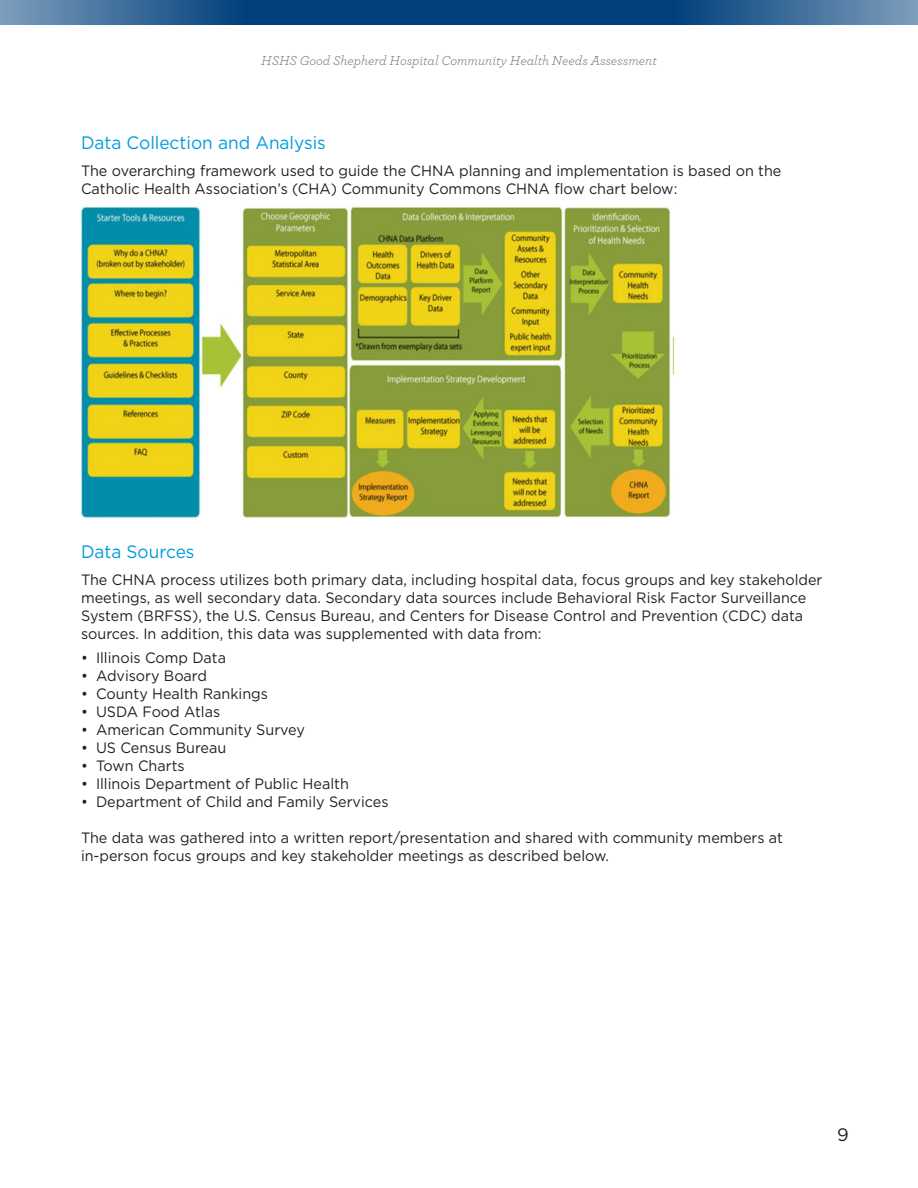
<style>
.page{position:relative;width:918px;height:1188px;background:#fff}
.page>*{position:absolute;margin:0;border:0;box-sizing:border-box;transform-origin:0 0}
.t1{font:18px "Gotham";color:#009bde;scale:.96 1}
.t2{font:18px "Gotham";color:#231f20}
.t3{font:15px/18px "Gotham";color:#231f20;scale:.96 1}
.t4{font:italic 13.5px "Archer";color:#808285}
</style>
<div class="page">
<svg style="left:0;top:0;width:458px;height:25px;background:#22598d"></svg>
<svg style="left:458px;top:0;width:460px;height:25px;background:#21588c"></svg>
<img style="left:81px;top:205px;width:594px;height:313px">
<p class="t4" style="left:261px;top:51px;width:397px">HSHS Good Shepherd Hospital Community Health Needs Assessment</p>
<p class="t1" style="left:81px;top:132px;width:257px">Data Collection and Analysis</p>
<p class="t3" style="left:81px;top:162px;width:731px">The overarching framework used to guide the CHNA planning and implementation is based on the</p>
<p class="t3" style="left:81px;top:180px;width:623px">Catholic Health Association’s (CHA) Community Commons CHNA flow chart below:</p>
<p class="t1" style="left:81px;top:540px;width:120px">Data Sources</p>
<p class="t3" style="left:81px;top:570px;width:774px">The CHNA process utilizes both primary data, including hospital data, focus groups and key stakeholder meetings, as well secondary data. Secondary data sources include Behavioral Risk Factor Surveillance System (BRFSS), the U.S. Census Bureau, and Centers for Disease Control and Prevention (CDC) data sources. In addition, this data was supplemented with data from:</p>
<p class="t3" style="left:81px;top:648px;width:153px">• Illinois Comp Data</p>
<p class="t3" style="left:81px;top:666px;width:133px">• Advisory Board</p>
<p class="t3" style="left:81px;top:684px;width:196px">• County Health Rankings</p>
<p class="t3" style="left:81px;top:702px;width:147px">• USDA Food Atlas</p>
<p class="t3" style="left:81px;top:720px;width:235px">• American Community Survey</p>
<p class="t3" style="left:81px;top:738px;width:153px">• US Census Bureau</p>
<p class="t3" style="left:81px;top:756px;width:110px">• Town Charts</p>
<p class="t3" style="left:81px;top:774px;width:281px">• Illinois Department of Public Health</p>
<p class="t3" style="left:81px;top:792px;width:322px">• Department of Child and Family Services</p>
<p class="t3" style="left:81px;top:828px;width:733px">The data was gathered into a written report/presentation and shared with community members at</p>
<p class="t3" style="left:81px;top:846px;width:552px">in-person focus groups and key stakeholder meetings as described below.</p>
<p class="t2" style="left:837px;top:1123px;width:13px">9</p>
</div>
